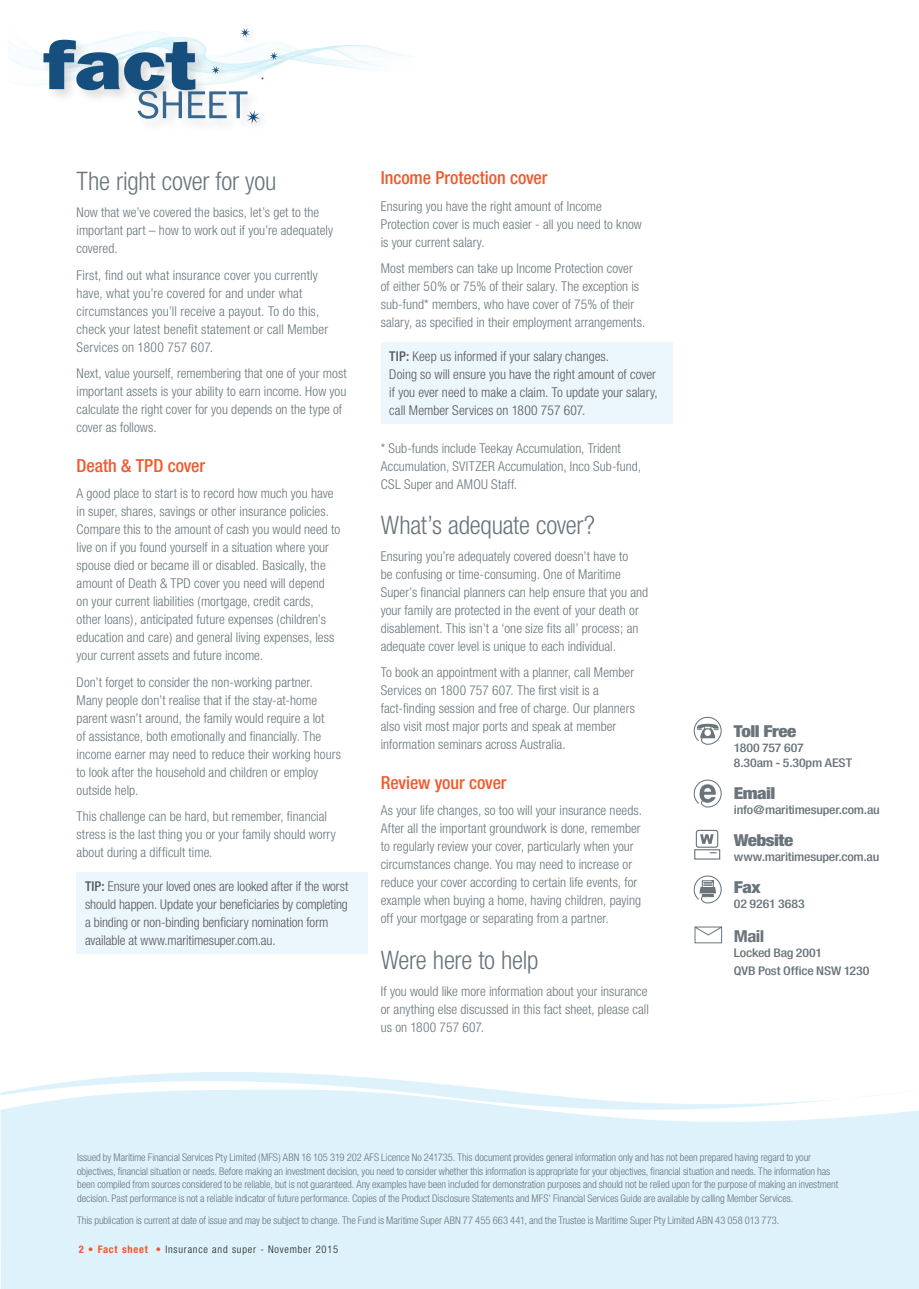
<style>
.page{position:relative;width:919px;height:1289px;background:#fff}
.page>*{position:absolute;margin:0;border:0;box-sizing:border-box;transform-origin:0 0}
.Heading_1{font:300 condensed 25.5px "Helvetica Neue";letter-spacing:-.01em;color:#6a757b}
.Heading_2{font:500 condensed 18px "Helvetica Neue";letter-spacing:-.005em;color:#f1592a}
.t1{font:900 condensed 16.5px "Helvetica Neue";letter-spacing:-.03em;color:#6a757b;scale:1.15 1}
.t2{font:700 condensed 16.5px "Helvetica Neue";color:#6a757b;scale:1.15 1}
.t3{font:300 condensed 13.5px/18px "Helvetica Neue";letter-spacing:.005em;color:#6a757b}
.t4{font:300 condensed 13.5px/18px "Helvetica Neue";color:#57585a}
.t5{font:500 condensed 12px/15px "Helvetica Neue";letter-spacing:-.015em;color:#6a757b;scale:1.15 1}
.t6{font:300 condensed 10.5px/13.5px "Helvetica Neue";letter-spacing:-.005em;color:#6a757b}
.t7{font:300 condensed 10.5px "Helvetica Neue";letter-spacing:.075em;color:#231f20}
.s1{font-weight:500}
.s2{font-weight:700;color:#f1592a}
.s3{color:#f1592a}
</style>
<div class="page">
<img style="left:9px;top:45px;width:405px;height:41px">
<div style="left:41px;top:37px;width:220px;height:95px;background:#fff"></div>
<div style="left:208px;top:24px;width:80px;height:109px;background:#fff"></div>
<svg style="left:43px;top:28px;width:235px;height:96px"></svg>
<svg style="left:1px;top:1072px;width:917px;height:216px;background:#e1f3fb"></svg>
<svg style="left:694px;top:926px;width:28px;height:17px"></svg>
<svg style="left:693px;top:875px;width:29px;height:29px"></svg>
<svg style="left:693px;top:779px;width:29px;height:29px"></svg>
<svg style="left:694px;top:829px;width:26px;height:31px"></svg>
<svg style="left:693px;top:716px;width:29px;height:29px"></svg>
<div style="left:77px;top:871px;width:291px;height:82px;background:#ebf7fc"></div>
<div style="left:381px;top:342px;width:291px;height:81px;background:#ebf7fc"></div>
<p class="Heading_1" style="left:77px;top:167px;width:201px">The right cover for you</p>
<p class="t3" style="left:77px;top:203px;width:258px">Now that we’ve covered the basics, let’s get to the important part – how to work out if you’re adequately covered.</p>
<p class="t3" style="left:77px;top:266px;width:253px">First, find out what insurance cover you currently have, what you’re covered for and under what circumstances you’ll receive a payout. To do this, check your latest benefit statement or call Member Services on 1800 757 607.</p>
<p class="t3" style="left:77px;top:364px;width:271px">Next, value yourself, remembering that one of your most important assets is your ability to earn income. How you calculate the right cover for you depends on the type of cover as follows.</p>
<p class="Heading_2" style="left:77px;top:454px;width:130px">Death &amp; TPD cover</p>
<p class="t3" style="left:77px;top:484px;width:265px">A good place to start is to record how much you have in super, shares, savings or other insurance policies.<br>Compare this to the amount of cash you would need to live on if you found yourself in a situation where your spouse died or became ill or disabled. Basically, the amount of Death &amp; TPD cover you need will depend<br>on your current liabilities (mortgage, credit cards, other loans), anticipated future expenses (children’s education and care) and general living expenses, less your current assets and future income.</p>
<p class="t3" style="left:77px;top:673px;width:266px">Don’t forget to consider the non-working partner.<br>Many people don’t realise that if the stay-at-home parent wasn’t around, the family would require a lot<br>of assistance, both emotionally and financially. The income earner may need to reduce their working hours to look after the household and children or employ outside help.</p>
<p class="t3" style="left:77px;top:807px;width:261px">This challenge can be hard, but remember, financial stress is the last thing you or your family should worry about during a difficult time.</p>
<p class="t4" style="left:85px;top:877px;width:265px"><span class="s1">TIP:</span> Ensure your loved ones are looked after if the worst should happen. Update your beneficiaries by completing a binding or non-binding benficiary nomination form available at www.maritimesuper.com.au.</p>
<p class="Heading_2" style="left:381px;top:167px;width:168px">Income Protection cover</p>
<p class="t3" style="left:381px;top:197px;width:262px">Ensuring you have the right amount of Income<br>Protection cover is much easier - all you need to know is your current salary.</p>
<p class="t3" style="left:381px;top:259px;width:266px">Most members can take up Income Protection cover<br>of either 50% or 75% of their salary. The exception is sub-fund* members, who have cover of 75% of their salary, as specified in their employment arrangements.</p>
<p class="t4" style="left:389px;top:347px;width:270px"><span class="s1">TIP:</span> Keep us informed if your salary changes.<br>Doing so will ensure you have the right amount of cover if you ever need to make a claim. To update your salary, call Member Services on 1800 757 607.</p>
<p class="t3" style="left:381px;top:439px;width:262px">* Sub-funds include Teekay Accumulation, Trident<br>Accumulation, SVITZER Accumulation, Inco Sub-fund,<br>CSL Super and AMOU Staff.</p>
<p class="Heading_1" style="left:381px;top:510px;width:216px">What’s adequate cover?</p>
<p class="t3" style="left:381px;top:547px;width:269px">Ensuring you’re adequately covered doesn’t have to<br>be confusing or time-consuming. One of Maritime Super’s financial planners can help ensure that you and your family are protected in the event of your death or disablement. This isn’t a ‘one size fits all’ process; an adequate cover level is unique to each individual.</p>
<p class="t3" style="left:381px;top:663px;width:255px">To book an appointment with a planner, call Member Services on 1800 757 607. The first visit is a fact-finding session and free of charge. Our planners also visit most major ports and speak at member information seminars across Australia.</p>
<p class="Heading_2" style="left:381px;top:771px;width:127px">Review your cover</p>
<p class="t3" style="left:381px;top:801px;width:263px">As your life changes, so too will your insurance needs.<br>After all the important groundwork is done, remember to regularly review your cover, particularly when your circumstances change. You may need to increase or reduce your cover according to certain life events, for example when buying a home, having children, paying off your mortgage or separating from a partner.</p>
<p class="Heading_1" style="left:381px;top:945px;width:159px">Were here to help</p>
<p class="t3" style="left:381px;top:981px;width:269px;text-align:justify">If you would like more information about your insurance or anything else discussed in this fact sheet, please call us on 1800 757 607.</p>
<p class="t1" style="left:733px;top:720px;width:56px">Toll Free</p>
<p class="t5" style="left:733px;top:739px;width:104px">1800 757 607<br>8.30am - 5.30pm AEST</p>
<p class="t1" style="left:733px;top:782px;width:38px">Email</p>
<p class="t5" style="left:733px;top:801px;width:128px">info@maritimesuper.com.au</p>
<p class="t1" style="left:733px;top:829px;width:53px">Website</p>
<p class="t5" style="left:733px;top:849px;width:128px">www.maritimesuper.com.au</p>
<p class="t1" style="left:733px;top:877px;width:25px">Fax</p>
<p class="t5" style="left:733px;top:896px;width:63px">02 9261 3683</p>
<p class="t2" style="left:733px;top:925px;width:28px">Mail</p>
<p class="t5" style="left:733px;top:943px;width:119px;line-height:18px">Locked Bag 2001<br>QVB Post Office NSW 1230</p>
<p class="t6" style="left:77px;top:1150px;width:762px">Issued by Maritime Financial Services Pty Limited (MFS) ABN 16 105 319 202 AFS Licence No 241735. This document provides general information only and has not been prepared having regard to your objectives, financial situation or needs. Before making an investment decision, you need to consider whether this information is appropriate for your objectives, financial situation and needs. The information has been compiled from sources considered to be reliable, but is not guaranteed. Any examples have been included for demonstration purposes and should not be relied upon for the purpose of making an investment decision. Past performance is not a reliable indicator of future performance. Copies of the Product Disclosure Statements and MFS’ Financial Services Guide are available by calling Member Services.</p>
<p class="t6" style="left:77px;top:1213px;width:703px">This publication is current at date of issue and may be subject to change. The Fund is Maritime Super ABN 77 455 663 441, and the Trustee is Maritime Super Pty Limited ABN 43 058 013 773.</p>
<p class="t7" style="left:79px;top:1243px;width:261px"><span class="s2">2 • Fact sheet</span> <span class="s3">•</span> Insurance and super - November 2015</p>
</div>
